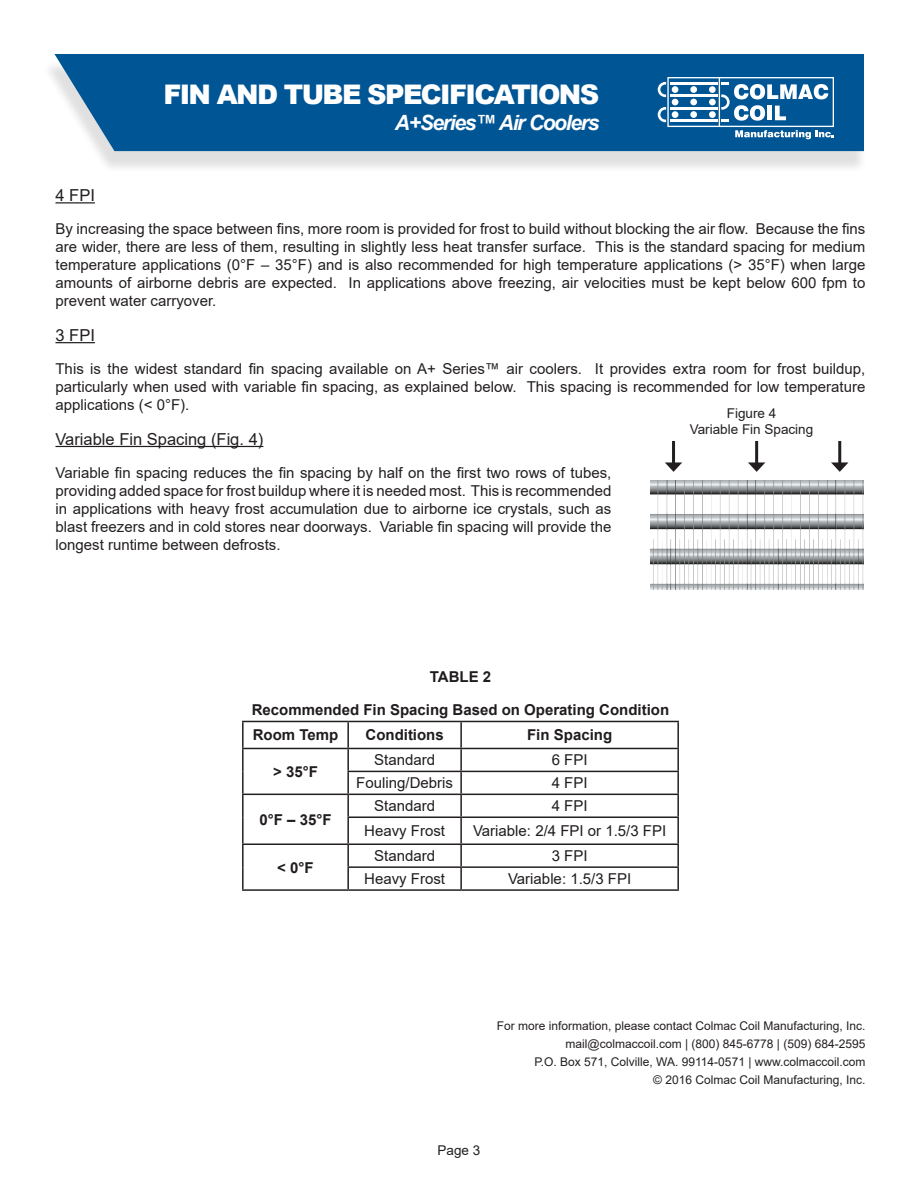
<style>
.page{position:relative;width:918px;height:1188px;background:#fff}
.page>*{position:absolute;margin:0;border:0;box-sizing:border-box;transform-origin:0 0}
.t1{font:900 27px "Arial";letter-spacing:-.06em;color:#fff}
.t2{font:italic 700 21px "Arial";letter-spacing:-.06em;color:#fff}
.t3{font:16.5px "Arial";color:#231f20}
.t4{font:15px/18px "Arial";color:#231f20;text-align:justify}
.t5{font:15px "Arial";color:#201c1d}
.t6{font:700 15px/25.7px "Arial";color:#201c1d}
.t7{font:13.5px/16.2px "Arial";color:#231f20;text-align:center}
.t8{font:12px/18px "Arial";color:#231f20;text-align:right}
</style>
<div class="page">
<div style="left:42px;top:60px;width:825px;height:113px;background:#231f20;opacity:.14"></div>
<div style="left:54px;top:54px;width:810px;height:97px;background:#005595"></div>
<svg style="left:658px;top:77px;width:176px;height:62px"></svg>
<hr style="left:56px;top:202px;width:39px;height:1px;background:#201c1d">
<hr style="left:56px;top:342px;width:39px;height:1px;background:#201c1d">
<hr style="left:56px;top:446px;width:207px;height:1px;background:#201c1d">
<hr style="left:242px;top:721px;width:106px;height:1px;background:#231f20">
<hr style="left:242px;top:722px;width:2px;height:26px;background:#231f20">
<hr style="left:348px;top:721px;width:113px;height:1px;background:#231f20">
<hr style="left:347px;top:722px;width:2px;height:26px;background:#231f20">
<hr style="left:461px;top:721px;width:218px;height:1px;background:#231f20">
<hr style="left:460px;top:722px;width:2px;height:26px;background:#231f20">
<hr style="left:677px;top:722px;width:2px;height:26px;background:#231f20">
<hr style="left:242px;top:748px;width:106px;height:1px;background:#231f20">
<hr style="left:242px;top:749px;width:2px;height:22px;background:#231f20">
<hr style="left:348px;top:748px;width:113px;height:1px;background:#231f20">
<hr style="left:347px;top:749px;width:2px;height:22px;background:#231f20">
<hr style="left:461px;top:748px;width:218px;height:1px;background:#231f20">
<hr style="left:460px;top:749px;width:2px;height:22px;background:#231f20">
<hr style="left:677px;top:749px;width:2px;height:22px;background:#231f20">
<hr style="left:242px;top:771px;width:2px;height:23px;background:#231f20">
<hr style="left:347px;top:771px;width:114px;height:1px;background:#231f20">
<hr style="left:347px;top:772px;width:2px;height:22px;background:#231f20">
<hr style="left:461px;top:771px;width:218px;height:1px;background:#231f20">
<hr style="left:460px;top:772px;width:2px;height:22px;background:#231f20">
<hr style="left:677px;top:772px;width:2px;height:22px;background:#231f20">
<hr style="left:242px;top:794px;width:106px;height:1px;background:#231f20">
<hr style="left:242px;top:795px;width:2px;height:22px;background:#231f20">
<hr style="left:348px;top:794px;width:113px;height:1px;background:#231f20">
<hr style="left:347px;top:795px;width:2px;height:21px;background:#231f20">
<hr style="left:461px;top:794px;width:218px;height:1px;background:#231f20">
<hr style="left:460px;top:795px;width:2px;height:21px;background:#231f20">
<hr style="left:677px;top:795px;width:2px;height:21px;background:#231f20">
<hr style="left:242px;top:817px;width:2px;height:26px;background:#231f20">
<hr style="left:347px;top:816px;width:114px;height:2px;background:#231f20">
<hr style="left:347px;top:818px;width:2px;height:25px;background:#231f20">
<hr style="left:461px;top:816px;width:218px;height:2px;background:#231f20">
<hr style="left:460px;top:818px;width:2px;height:25px;background:#231f20">
<hr style="left:677px;top:818px;width:2px;height:25px;background:#231f20">
<hr style="left:242px;top:843px;width:106px;height:2px;background:#231f20">
<hr style="left:242px;top:845px;width:2px;height:22px;background:#231f20">
<hr style="left:348px;top:843px;width:113px;height:2px;background:#231f20">
<hr style="left:347px;top:845px;width:2px;height:21px;background:#231f20">
<hr style="left:461px;top:843px;width:218px;height:2px;background:#231f20">
<hr style="left:460px;top:845px;width:2px;height:21px;background:#231f20">
<hr style="left:677px;top:845px;width:2px;height:21px;background:#231f20">
<hr style="left:242px;top:867px;width:2px;height:22px;background:#231f20">
<hr style="left:347px;top:866px;width:114px;height:2px;background:#231f20">
<hr style="left:347px;top:868px;width:2px;height:21px;background:#231f20">
<hr style="left:461px;top:866px;width:218px;height:2px;background:#231f20">
<hr style="left:460px;top:868px;width:2px;height:21px;background:#231f20">
<hr style="left:677px;top:868px;width:2px;height:21px;background:#231f20">
<hr style="left:242px;top:889px;width:106px;height:2px;background:#231f20">
<hr style="left:348px;top:889px;width:113px;height:2px;background:#231f20">
<hr style="left:461px;top:889px;width:218px;height:2px;background:#231f20">
<img style="left:650px;top:480px;width:213px;height:110px">
<hr style="left:672px;top:441px;width:3px;height:24px;background:#231f20">
<svg style="left:665px;top:462px;width:17px;height:10px"></svg>
<hr style="left:755px;top:441px;width:3px;height:24px;background:#231f20">
<svg style="left:748px;top:462px;width:17px;height:10px"></svg>
<hr style="left:838px;top:441px;width:3px;height:24px;background:#231f20">
<svg style="left:831px;top:462px;width:17px;height:10px"></svg>
<h1 class="t1" style="left:163px;top:75px;width:437px">FIN AND TUBE SPECIFICATIONS</h1>
<h2 class="t2" style="left:395px;top:108px;width:206px">A+Series™ Air Coolers</h2>
<p class="t3" style="left:56px;top:184px;width:41px">4 FPI</p>
<p class="t4" style="left:56px;top:220px;width:812px">By increasing the space between fins, more room is provided for frost to build without blocking the air flow. Because the fins are wider, there are less of them, resulting in slightly less heat transfer surface. This is the standard spacing for medium temperature applications (0°F – 35°F) and is also recommended for high temperature applications (&gt; 35°F) when large amounts of airborne debris are expected. In applications above freezing, air velocities must be kept below 600 fpm to prevent water carryover.</p>
<p class="t3" style="left:56px;top:324px;width:41px">3 FPI</p>
<p class="t4" style="left:56px;top:360px;width:811px">This is the widest standard fin spacing available on A+ Series™ air coolers. It provides extra room for frost buildup, particularly when used with variable fin spacing, as explained below. This spacing is recommended for low temperature applications (&lt; 0°F).</p>
<p class="t3" style="left:56px;top:428px;width:209px">Variable Fin Spacing (Fig. 4)</p>
<p class="t4" style="left:56px;top:463px;width:557px">Variable fin spacing reduces the fin spacing by half on the first two rows of tubes, providing added space for frost buildup where it is needed most. This is recommended in applications with heavy frost accumulation due to airborne ice crystals, such as blast freezers and in cold stores near doorways. Variable fin spacing will provide the longest runtime between defrosts.</p>
<p class="t7" style="left:690px;top:405px;width:125px">Figure 4<br>Variable Fin Spacing</p>
<p class="t6" style="left:430px;top:664px;width:63px">TABLE 2</p>
<p class="t6" style="left:252px;top:697px;width:419px">Recommended Fin Spacing Based on Operating Condition<br>Room Temp</p>
<p class="t6" style="left:366px;top:723px;width:80px">Conditions</p>
<p class="t6" style="left:527px;top:723px;width:87px">Fin Spacing</p>
<p class="t6" style="left:273px;top:759px;width:46px">&gt; 35°F</p>
<p class="t6" style="left:259px;top:807px;width:74px">0°F – 35°F</p>
<p class="t6" style="left:277px;top:855px;width:38px">&lt; 0°F</p>
<p class="t5" style="left:374px;top:750px;width:62px">Standard</p>
<p class="t5" style="left:552px;top:750px;width:37px">6 FPI</p>
<p class="t5" style="left:356px;top:773px;width:98px">Fouling/Debris</p>
<p class="t5" style="left:552px;top:773px;width:37px">4 FPI</p>
<p class="t5" style="left:374px;top:796px;width:62px">Standard</p>
<p class="t5" style="left:552px;top:796px;width:37px">4 FPI</p>
<p class="t5" style="left:364px;top:821px;width:82px">Heavy Frost</p>
<p class="t5" style="left:473px;top:821px;width:195px">Variable: 2/4 FPI or 1.5/3 FPI</p>
<p class="t5" style="left:374px;top:846px;width:62px">Standard</p>
<p class="t5" style="left:552px;top:846px;width:37px">3 FPI</p>
<p class="t5" style="left:364px;top:868px;width:82px">Heavy Frost</p>
<p class="t5" style="left:508px;top:868px;width:125px">Variable: 1.5/3 FPI</p>
<p class="t8" style="left:497px;top:1017px;width:370px">For more information, please contact Colmac Coil Manufacturing, Inc. mail@colmaccoil.com | (800) 845-6778 | (509) 684-2595<br>P.O. Box 571, Colville, WA. 99114-0571 | www.colmaccoil.com<br>© 2016 Colmac Coil Manufacturing, Inc.</p>
<p class="t7" style="left:438px;top:1142px;width:44px">Page 3</p>
</div>
